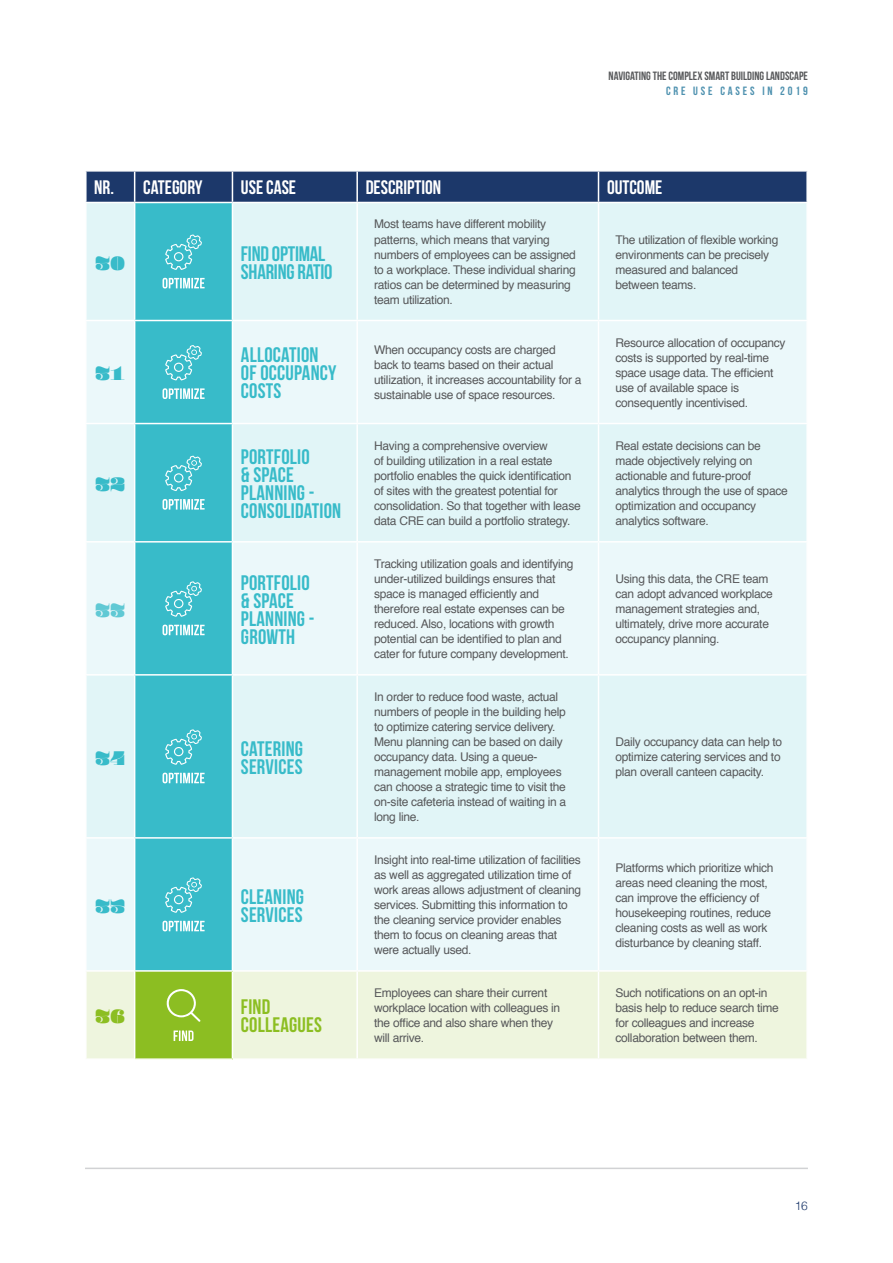
<style>
.page{position:relative;width:893px;height:1263px;background:#fff}
.page>*{position:absolute;margin:0;border:0;box-sizing:border-box;transform-origin:0 0}
.Body{font:900 22.5px "Pompadour";letter-spacing:-.025em;color:#38bbc9}
.Body-2{font:900 22.5px "Pompadour";color:#60c9d4}
.Body-3{font:900 22.5px "Pompadour";color:#8cbe22}
.Body-4{font:21px/18px "Bebas Neue";letter-spacing:.01em;color:#38bbc9}
.Body-5{font:21px/18px "Bebas Neue";letter-spacing:-.01em;color:#38bbc9}
.Body-6{font:21px/18px "Bebas Neue";letter-spacing:.01em;color:#8cbe22}
.Body-7{font:700 19.5px "Bebas Neue";color:#fff}
.Body-8{font:12px/15px "Helvetica";letter-spacing:-.025em;color:#57585a}
.t1{font:12px "Bebas Neue";color:#57585a}
.t2{font:12px "Bebas Neue";letter-spacing:.24em;color:#4e91af}
.t3{font:300 12px "Helvetica";color:#1c386a}
</style>
<div class="page">
<hr style="left:85px;top:1167px;width:723px;height:2px;background:#d1d2d4">
<div style="left:87px;top:172px;width:719px;height:30px;background:#1c386a"></div>
<div style="left:87px;top:203px;width:719px;height:117px;background:#e1f5f7"></div>
<div style="left:135px;top:203px;width:97px;height:117px;background:#38bbc9"></div>
<svg style="left:87px;top:321px;width:719px;height:649px;background:#d2eff3"></svg>
<div style="left:87px;top:972px;width:719px;height:86px;background:#eef5de"></div>
<div style="left:135px;top:971px;width:97px;height:88px;background:#8cbe22"></div>
<hr style="left:134px;top:172px;width:1px;height:30px;background:#fff">
<hr style="left:232px;top:172px;width:1px;height:30px;background:#fff">
<hr style="left:356px;top:172px;width:2px;height:30px;background:#fff">
<hr style="left:598px;top:172px;width:1px;height:30px;background:#fff">
<hr style="left:135px;top:1058px;width:97px;height:2px;background:#fff">
<hr style="left:85px;top:837px;width:50px;height:2px;background:#fff">
<hr style="left:232px;top:837px;width:125px;height:2px;background:#fff">
<hr style="left:357px;top:837px;width:241px;height:2px;background:#fff">
<hr style="left:598px;top:837px;width:210px;height:2px;background:#fff">
<hr style="left:135px;top:837px;width:97px;height:2px;background:#fff">
<hr style="left:135px;top:970px;width:97px;height:2px;background:#fff">
<hr style="left:134px;top:203px;width:1px;height:117px;background:#fff">
<hr style="left:232px;top:203px;width:1px;height:117px;background:#fff">
<hr style="left:356px;top:203px;width:2px;height:117px;background:#fff">
<hr style="left:598px;top:203px;width:1px;height:117px;background:#fff">
<hr style="left:134px;top:321px;width:1px;height:102px;background:#fff">
<hr style="left:232px;top:321px;width:1px;height:102px;background:#fff">
<hr style="left:356px;top:321px;width:2px;height:102px;background:#fff">
<hr style="left:598px;top:321px;width:1px;height:102px;background:#fff">
<hr style="left:85px;top:423px;width:50px;height:1px;background:#fff">
<hr style="left:135px;top:423px;width:97px;height:1px;background:#fff">
<hr style="left:134px;top:424px;width:1px;height:117px;background:#fff">
<hr style="left:232px;top:423px;width:125px;height:1px;background:#fff">
<hr style="left:232px;top:424px;width:1px;height:117px;background:#fff">
<hr style="left:357px;top:423px;width:241px;height:1px;background:#fff">
<hr style="left:356px;top:424px;width:2px;height:117px;background:#fff">
<hr style="left:598px;top:423px;width:210px;height:1px;background:#fff">
<hr style="left:598px;top:424px;width:1px;height:117px;background:#fff">
<hr style="left:85px;top:541px;width:50px;height:1px;background:#fff">
<hr style="left:134px;top:542px;width:1px;height:132px;background:#fff">
<hr style="left:232px;top:541px;width:125px;height:1px;background:#fff">
<hr style="left:232px;top:542px;width:1px;height:132px;background:#fff">
<hr style="left:357px;top:541px;width:241px;height:1px;background:#fff">
<hr style="left:356px;top:542px;width:2px;height:132px;background:#fff">
<hr style="left:598px;top:541px;width:210px;height:1px;background:#fff">
<hr style="left:598px;top:542px;width:1px;height:132px;background:#fff">
<hr style="left:135px;top:541px;width:97px;height:1px;background:#fff">
<hr style="left:85px;top:674px;width:50px;height:2px;background:#fff">
<hr style="left:135px;top:674px;width:97px;height:2px;background:#fff">
<hr style="left:134px;top:676px;width:1px;height:161px;background:#fff">
<hr style="left:232px;top:674px;width:125px;height:2px;background:#fff">
<hr style="left:232px;top:676px;width:1px;height:161px;background:#fff">
<hr style="left:357px;top:674px;width:241px;height:2px;background:#fff">
<hr style="left:356px;top:676px;width:2px;height:161px;background:#fff">
<hr style="left:598px;top:674px;width:210px;height:2px;background:#fff">
<hr style="left:598px;top:676px;width:1px;height:161px;background:#fff">
<hr style="left:134px;top:839px;width:1px;height:131px;background:#fff">
<hr style="left:232px;top:839px;width:1px;height:131px;background:#fff">
<hr style="left:356px;top:839px;width:2px;height:131px;background:#fff">
<hr style="left:598px;top:839px;width:1px;height:131px;background:#fff">
<hr style="left:356px;top:972px;width:2px;height:86px;background:#fff">
<hr style="left:598px;top:972px;width:1px;height:86px;background:#fff">
<hr style="left:134px;top:972px;width:1px;height:86px;background:#fff">
<hr style="left:232px;top:972px;width:1px;height:86px;background:#fff">
<svg style="left:165px;top:234px;width:37px;height:36px"></svg>
<svg style="left:163px;top:278px;width:42px;height:10px"></svg>
<svg style="left:165px;top:345px;width:37px;height:35px"></svg>
<svg style="left:163px;top:388px;width:42px;height:11px"></svg>
<svg style="left:165px;top:456px;width:37px;height:35px"></svg>
<svg style="left:163px;top:499px;width:42px;height:11px"></svg>
<svg style="left:165px;top:581px;width:37px;height:36px"></svg>
<svg style="left:163px;top:625px;width:42px;height:10px"></svg>
<svg style="left:165px;top:729px;width:37px;height:36px"></svg>
<svg style="left:163px;top:773px;width:42px;height:10px"></svg>
<svg style="left:165px;top:877px;width:37px;height:36px"></svg>
<svg style="left:163px;top:921px;width:42px;height:10px"></svg>
<svg style="left:166px;top:989px;width:34px;height:33px"></svg>
<svg style="left:174px;top:1030px;width:20px;height:11px"></svg>
<p class="t1" style="left:609px;top:70px;width:201px">NAVIGATING THE COMPLEX SMART BUILDING LANDSCAPE</p>
<p class="t2" style="left:666px;top:84px;width:143px">CRE USE CASES IN 2019</p>
<p class="Body-7" style="left:94px;top:177px;width:21px">NR.</p>
<p class="Body-7" style="left:143px;top:177px;width:61px">CATEGORY</p>
<p class="Body-7" style="left:241px;top:177px;width:57px">USE CASE</p>
<p class="Body-7" style="left:366px;top:177px;width:77px">DESCRIPTION</p>
<p class="Body-7" style="left:607px;top:177px;width:57px">OUTCOME</p>
<p class="Body" style="left:95px;top:252px;width:32px">30</p>
<p class="Body-5" style="left:241px;top:244px;width:93px">FIND OPTIMAL<br>SHARING RATIO</p>
<p class="Body-8" style="left:374px;top:217px;width:203px">Most teams have different mobility patterns, which means that varying numbers of employees can be assigned to a workplace. These individual sharing ratios can be determined by measuring team utilization.</p>
<p class="Body-8" style="left:615px;top:232px;width:164px">The utilization of flexible working environments can be precisely measured and balanced between teams.</p>
<p class="Body" style="left:95px;top:363px;width:32px">31</p>
<p class="Body" style="left:95px;top:473px;width:32px">32</p>
<p class="Body-2" style="left:95px;top:599px;width:32px">33</p>
<p class="Body-4" style="left:241px;top:346px;width:97px">ALLOCATION<br>OF OCCUPANCY<br>COSTS</p>
<p class="Body-8" style="left:374px;top:343px;width:209px">When occupancy costs are charged back to teams based on their actual utilization, it increases accountability for a sustainable use of space resources.</p>
<p class="Body-8" style="left:615px;top:335px;width:172px">Resource allocation of occupancy costs is supported by real-time space usage data. The efficient use of available space is consequently incentivised.</p>
<p class="Body-4" style="left:241px;top:448px;width:102px">PORTFOLIO<br>&amp; SPACE<br>PLANNING -<br>CONSOLIDATION</p>
<p class="Body-8" style="left:374px;top:438px;width:208px">Having a comprehensive overview<br>of building utilization in a real estate portfolio enables the quick identification of sites with the greatest potential for consolidation. So that together with lease data CRE can build a portfolio strategy.</p>
<p class="Body-8" style="left:615px;top:438px;width:174px">Real estate decisions can be made objectively relying on actionable and future-proof analytics through the use of space optimization and occupancy analytics software.</p>
<p class="Body-4" style="left:241px;top:573px;width:75px">PORTFOLIO &amp; SPACE<br>PLANNING -<br>GROWTH</p>
<p class="Body-8" style="left:374px;top:556px;width:201px">Tracking utilization goals and identifying under-utilized buildings ensures that space is managed efficiently and therefore real estate expenses can be reduced. Also, locations with growth potential can be identified to plan and cater for future company development.</p>
<p class="Body-8" style="left:615px;top:572px;width:159px">Using this data, the CRE team can adopt advanced workplace management strategies and, ultimately, drive more accurate occupancy planning.</p>
<p class="Body" style="left:95px;top:747px;width:32px">34</p>
<p class="Body-4" style="left:241px;top:739px;width:64px">CATERING<br>SERVICES</p>
<p class="Body" style="left:95px;top:895px;width:32px">35</p>
<p class="Body-4" style="left:241px;top:887px;width:65px">CLEANING<br>SERVICES</p>
<p class="Body-8" style="left:374px;top:689px;width:194px">In order to reduce food waste, actual numbers of people in the building help to optimize catering service delivery.<br>Menu planning can be based on daily occupancy data. Using a queue&shy;management mobile app, employees can choose a strategic time to visit the on-site cafeteria instead of waiting in a long line.</p>
<p class="Body-8" style="left:615px;top:735px;width:168px">Daily occupancy data can help to optimize catering services and to plan overall canteen capacity.</p>
<p class="Body-8" style="left:374px;top:852px;width:209px">Insight into real-time utilization of facilities as well as aggregated utilization time of work areas allows adjustment of cleaning services. Submitting this information to the cleaning service provider enables them to focus on cleaning areas that were actually used.</p>
<p class="Body-8" style="left:615px;top:860px;width:160px">Platforms which prioritize which areas need cleaning the most, can improve the efficiency of housekeeping routines, reduce cleaning costs as well as work disturbance by cleaning staff.</p>
<p class="Body-3" style="left:95px;top:1006px;width:32px">36</p>
<p class="Body-6" style="left:241px;top:998px;width:82px">FIND<br>COLLEAGUES</p>
<p class="Body-8" style="left:374px;top:986px;width:187px">Employees can share their current workplace location with colleagues in the office and also share when they will arrive.</p>
<p class="Body-8" style="left:615px;top:986px;width:165px">Such notifications on an opt-in basis help to reduce search time for colleagues and increase collaboration between them.</p>
<p class="t3" style="left:795px;top:1195px;width:15px">16</p>
</div>
